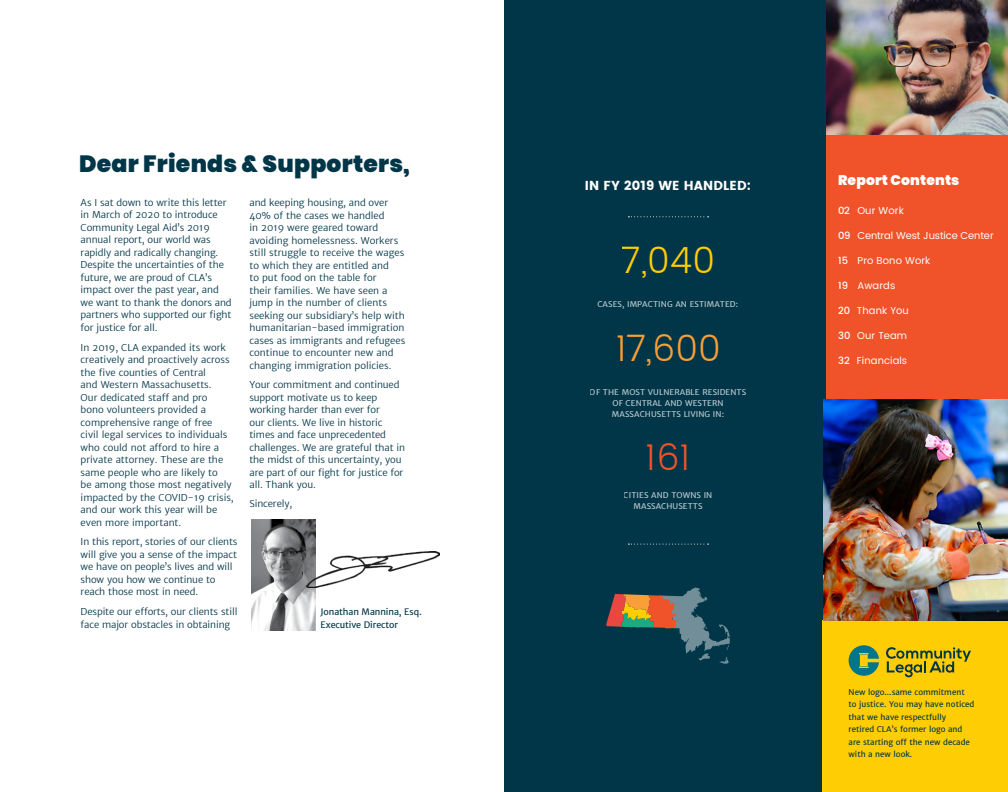
<style>
.page{position:relative;width:1008px;height:792px;background:#fff}
.page>*{position:absolute;margin:0;border:0;box-sizing:border-box;transform-origin:0 0}
.t1{font:300 36px "Poppins";color:#f99f38}
.t2{font:300 36px "Poppins";color:#ffcd03}
.t3{font:300 36px "Poppins";color:#f05329}
.t4{font:900 23.5px "Poppins";letter-spacing:.01em;color:#003647}
.t5{font:900 14px "Poppins";letter-spacing:.01em;color:#fff}
.t6{font:13px "Poppins";letter-spacing:.01em;color:#fff}
.t7{font:10px "Poppins";letter-spacing:.01em;color:#fff}
.t8{font:10px "Poppins";letter-spacing:-.01em;color:#fff}
.t9{font:300 9.5px/12.5px "Merriweather Sans";color:#003647}
.t10{font:9px/12.5px "Merriweather Sans";letter-spacing:-.01em;color:#003647}
.t11{font:8px/12.5px "Merriweather Sans";color:#003647}
.t12{font:8px/11px "Merriweather Sans";letter-spacing:.01em;color:#c1ced5;text-align:center}
.s1{font-weight:500}
</style>
<div class="page">
<img style="left:251px;top:520px;width:64px;height:111px">
<img style="left:306px;top:552px;width:134px;height:36px">
<div style="left:805px;top:118px;width:203px;height:484px;background:#f05329"></div>
<img style="left:825px;top:0;width:183px;height:135px">
<div style="left:504px;top:0;width:321px;height:792px;background:#003647"></div>
<svg style="left:628px;top:216px;width:81px;height:1px"></svg>
<svg style="left:628px;top:544px;width:81px;height:1px"></svg>
<svg style="left:606px;top:588px;width:124px;height:76px"></svg>
<div style="left:822px;top:620px;width:186px;height:172px;background:#ffcd03"></div>
<svg style="left:849px;top:645px;width:30px;height:31px"></svg>
<svg style="left:886px;top:647px;width:85px;height:30px"></svg>
<img style="left:824px;top:400px;width:184px;height:221px">
<h2 class="t4" style="left:79px;top:150px;width:332px">Dear Friends &amp; Supporters,</h2>
<p class="t9" style="left:81px;top:196px;width:153px">As I sat down to write this letter in March of 2020 to introduce<br>Community Legal Aid’s 2019 annual report, our world was rapidly and radically changing.<br>Despite the uncertainties of the future, we are proud of CLA’s impact over the past year, and we want to thank the donors and partners who supported our fight for justice for all.</p>
<p class="t9" style="left:81px;top:341px;width:155px">In 2019, CLA expanded its work creatively and proactively across the five counties of Central<br>and Western Massachusetts.<br>Our dedicated staff and pro<br>bono volunteers provided a comprehensive range of free<br>civil legal services to individuals who could not afford to hire a private attorney. These are the same people who are likely to<br>be among those most negatively impacted by the COVID-19 crisis, and our work this year will be even more important.</p>
<p class="t9" style="left:81px;top:536px;width:158px">In this report, stories of our clients will give you a sense of the impact we have on people’s lives and will show you how we continue to reach those most in need.</p>
<p class="t9" style="left:81px;top:606px;width:158px">Despite our efforts, our clients still face major obstacles in obtaining</p>
<p class="t9" style="left:249px;top:196px;width:157px">and keeping housing, and over<br>40% of the cases we handled<br>in 2019 were geared toward avoiding homelessness. Workers still struggle to receive the wages to which they are entitled and<br>to put food on the table for<br>their families. We have seen a jump in the number of clients seeking our subsidiary’s help with humanitarian-based immigration cases as immigrants and refugees continue to encounter new and changing immigration policies.</p>
<p class="t9" style="left:249px;top:379px;width:157px">Your commitment and continued support motivate us to keep working harder than ever for<br>our clients. We live in historic times and face unprecedented challenges. We are grateful that in the midst of this uncertainty, you are part of our fight for justice for all. Thank you.</p>
<p class="t9" style="left:249px;top:497px;width:44px">Sincerely,</p>
<p class="t10" style="left:321px;top:606px;width:103px">Jonathan Mannina, Esq.<br>Executive Director</p>
<h3 class="t6" style="left:585px;top:178px;width:168px">IN FY 2019 WE HANDLED:</h3>
<h1 class="t2" style="left:621px;top:235px;width:96px">7,040</h1>
<p class="t12" style="left:597px;top:298px;width:142px">CASES, IMPACTING AN ESTIMATED:</p>
<h1 class="t1" style="left:615px;top:322px;width:107px">17,600</h1>
<p class="t12" style="left:590px;top:387px;width:158px">OF THE MOST VULNERABLE RESIDENTS<br>OF CENTRAL AND WESTERN<br>MASSACHUSETTS LIVING IN:</p>
<h1 class="t3" style="left:646px;top:432px;width:46px">161</h1>
<p class="t12" style="left:624px;top:490px;width:90px">CITIES AND TOWNS IN<br>MASSACHUSETTS</p>
<h3 class="t5" style="left:838px;top:172px;width:123px">Report Contents</h3>
<p class="t7" style="left:838px;top:203px;width:67px"><span class="s1">02</span> Our Work</p>
<p class="t8" style="left:838px;top:228px;width:157px"><span class="s1">09</span> Central West Justice Center</p>
<p class="t7" style="left:838px;top:253px;width:94px"><span class="s1">15</span> Pro Bono Work</p>
<p class="t7" style="left:838px;top:278px;width:59px"><span class="s1">19</span> Awards</p>
<p class="t7" style="left:838px;top:303px;width:72px"><span class="s1">20</span> Thank You</p>
<p class="t7" style="left:838px;top:328px;width:71px"><span class="s1">30</span> Our Team</p>
<p class="t7" style="left:838px;top:353px;width:71px"><span class="s1">32</span> Financials</p>
<p class="t11" style="left:849px;top:686px;width:127px">New logo...same commitment to justice. You may have noticed that we have respectfully<br>retired CLA’s former logo and are starting off the new decade with a new look.</p>
</div>
